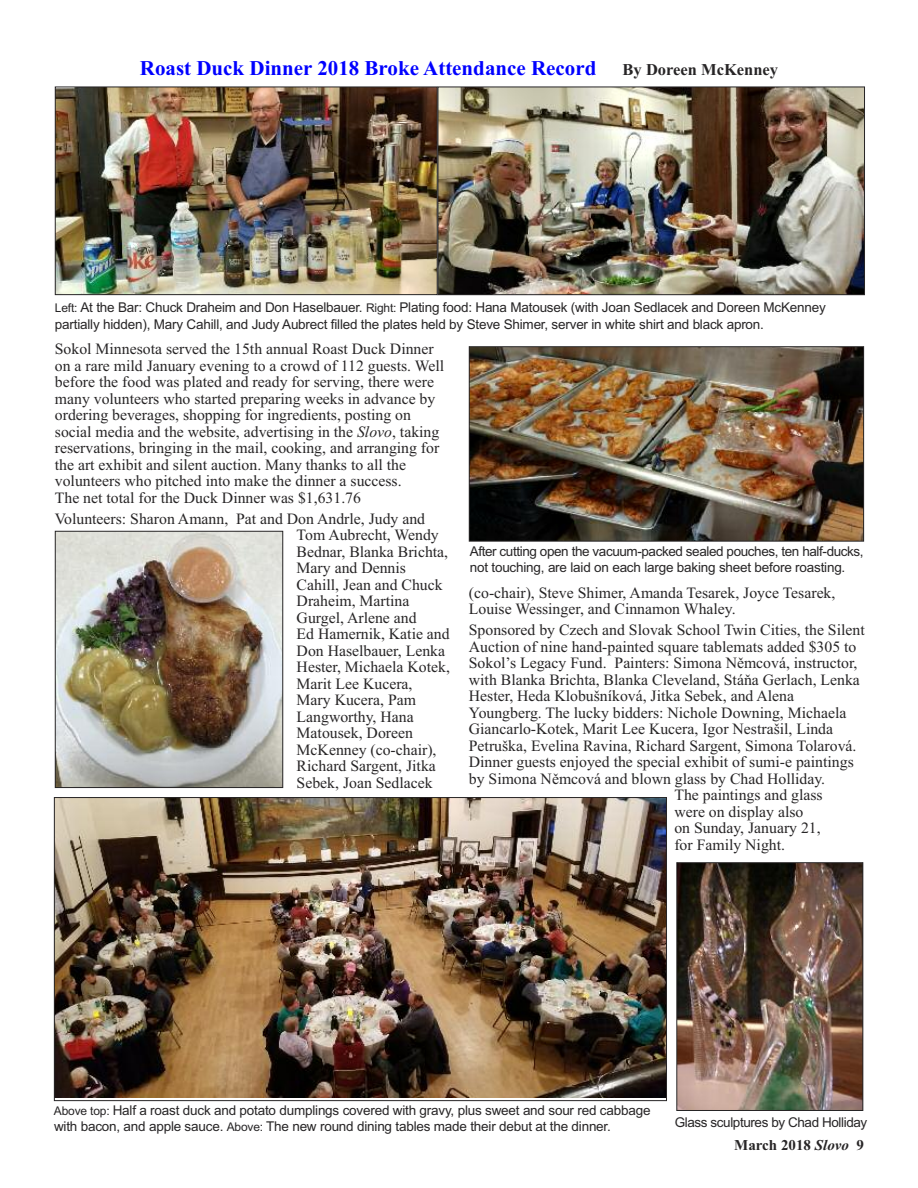
<style>
.page{position:relative;width:918px;height:1188px;background:#fff}
.page>*{position:absolute;margin:0;border:0;box-sizing:border-box;transform-origin:0 0}
.t1{font:700 21px "Times New Roman";color:#00f}
.t2{font:700 16.5px "Times New Roman";color:#272526}
.t3{font:15.75px/16.5px "Times New Roman";color:#272526}
.t4{font:700 15px "Times New Roman";color:#272526}
.t5{font:13.5px/16.5px "Arial";letter-spacing:-.015em;color:#272526}
.s1{font-size:12px}
.s2{font-style:italic}
</style>
<div class="page">
<img style="left:56px;top:799px;width:609px;height:299px">
<img style="left:678px;top:864px;width:183px;height:245px">
<div style="left:676px;top:862px;width:187px;height:249px;border:1px solid #272526"></div>
<img style="left:57px;top:89px;width:379px;height:204px">
<div style="left:55px;top:87px;width:383px;height:208px;border:1px solid #272526"></div>
<img style="left:57px;top:533px;width:224px;height:253px">
<div style="left:55px;top:531px;width:228px;height:257px;border:1px solid #272526"></div>
<img style="left:440px;top:89px;width:423px;height:204px">
<div style="left:438px;top:87px;width:427px;height:208px;border:1px solid #272526"></div>
<img style="left:471px;top:348px;width:391px;height:192px">
<div style="left:469px;top:346px;width:395px;height:196px;border:1px solid #272526"></div>
<h1 class="t1" style="left:140px;top:56px;width:458px">Roast Duck Dinner 2018 Broke Attendance Record</h1>
<p class="t2" style="left:623px;top:60px;width:157px">By Doreen McKenney</p>
<p class="t5" style="left:55px;top:299px;width:773px"><span class="s1">Left:</span> At the Bar: Chuck Draheim and Don Haselbauer. <span class="s1">Right:</span> Plating food: Hana Matousek (with Joan Sedlacek and Doreen McKenney partially hidden), Mary Cahill, and Judy Aubrect filled the plates held by Steve Shimer, server in white shirt and black apron.</p>
<p class="t3" style="left:55px;top:341px;width:391px">Sokol Minnesota served the 15th annual Roast Duck Dinner on a rare mild January evening to a crowd of 112 guests. Well before the food was plated and ready for serving, there were many volunteers who started preparing weeks in advance by ordering beverages, shopping for ingredients, posting on social media and the website, advertising in the <span class="s2">Slovo</span>, taking reservations, bringing in the mail, cooking, and arranging for the art exhibit and silent auction. Many thanks to all the volunteers who pitched into make the dinner a success.<br>The net total for the Duck Dinner was $1,631.76</p>
<p class="t3" style="left:297px;top:510px;width:155px;text-indent:-242px">Volunteers: Sharon Amann, Pat and Don Andrle, Judy and<br>Tom Aubrecht, Wendy<br>Bednar, Blanka Brichta,<br>Mary and Dennis<br>Cahill, Jean and Chuck<br>Draheim, Martina<br>Gurgel, Arlene and<br>Ed Hamernik, Katie and<br>Don Haselbauer, Lenka<br>Hester, Michaela Kotek,<br>Marit Lee Kucera,<br>Mary Kucera, Pam<br>Langworthy, Hana<br>Matousek, Doreen<br>McKenney (co-chair),<br>Richard Sargent, Jitka<br>Sebek, Joan Sedlacek</p>
<p class="t5" style="left:470px;top:543px;width:395px">After cutting open the vacuum-packed sealed pouches, ten half-ducks, not touching, are laid on each large baking sheet before roasting.</p>
<p class="t3" style="left:469px;top:584px;width:368px">(co-chair), Steve Shimer, Amanda Tesarek, Joyce Tesarek,<br>Louise Wessinger, and Cinnamon Whaley.</p>
<p class="t3" style="left:469px;top:622px;width:397px">Sponsored by Czech and Slovak School Twin Cities, the Silent</p>
<p class="t3" style="left:469px;top:638px;width:389px">Auction of nine hand-painted square tablemats added $305 to</p>
<p class="t3" style="left:469px;top:655px;width:390px">Sokol’s Legacy Fund. Painters: Simona Němcová, instructor,</p>
<p class="t3" style="left:469px;top:671px;width:392px">with Blanka Brichta, Blanka Cleveland, Stáňa Gerlach, Lenka</p>
<p class="t3" style="left:469px;top:688px;width:327px">Hester, Heda Klobušníková, Jitka Sebek, and Alena</p>
<p class="t3" style="left:469px;top:704px;width:379px">Youngberg. The lucky bidders: Nichole Downing, Michaela</p>
<p class="t3" style="left:469px;top:721px;width:366px">Giancarlo-Kotek, Marit Lee Kucera, Igor Nestrašil, Linda</p>
<p class="t3" style="left:469px;top:737px;width:389px">Petruška, Evelina Ravina, Richard Sargent, Simona Tolarová.</p>
<p class="t3" style="left:469px;top:754px;width:386px">Dinner guests enjoyed the special exhibit of sumi-e paintings</p>
<p class="t3" style="left:469px;top:770px;width:358px">by Simona Němcová and blown glass by Chad Holliday.</p>
<p class="t3" style="left:674px;top:787px;width:150px">The paintings and glass</p>
<p class="t3" style="left:674px;top:803px;width:131px">were on display also</p>
<p class="t3" style="left:674px;top:820px;width:148px">on Sunday, January 21,</p>
<p class="t3" style="left:674px;top:836px;width:112px">for Family Night.</p>
<p class="t5" style="left:54px;top:1102px;width:598px"><span class="s1">Above top:</span> Half a roast duck and potato dumplings covered with gravy, plus sweet and sour red cabbage with bacon, and apple sauce. <span class="s1">Above:</span> The new round dining tables made their debut at the dinner.</p>
<p class="t5" style="left:675px;top:1114px;width:194px">Glass sculptures by Chad Holliday</p>
<p class="t4" style="left:734px;top:1136px;width:131px">March 2018 <span class="s2">Slovo</span> 9</p>
</div>
